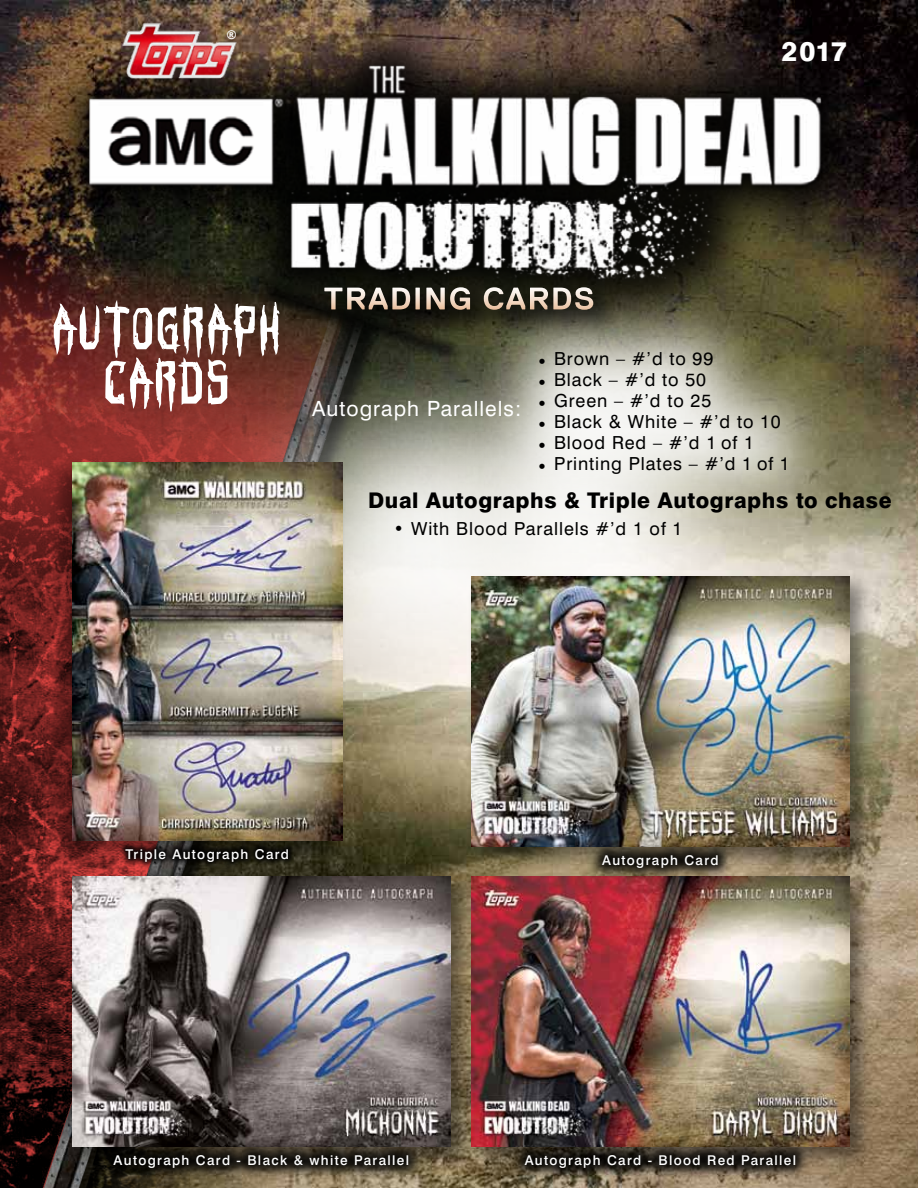
<style>
.page{position:relative;width:918px;height:1188px;background:#fff}
.page>*{position:absolute;margin:0;border:0;box-sizing:border-box;transform-origin:0 0}
.t1{font:700 60px/54px "Horroroid";letter-spacing:.05em;color:#fff;text-align:center}
.t2{font:700 31.2px "Replica Pro";letter-spacing:.05em;color:#fff}
.t3{font:800 27px "Swiss 721 BT";color:#fff}
.t4{font:800 21.6px "Swiss 721 BT";letter-spacing:.025em;color:#000}
.t5{font:21px "Swiss 721 BT";letter-spacing:.05em;color:#fff}
.t6{font:18px "Swiss 721 BT";letter-spacing:.05em;color:#000}
.t7{font:500 13.5px "Swiss 721 BT";letter-spacing:.1em;color:#fff}
.t8{font:900 12px "Arial";color:#fff}
</style>
<div class="page">
<img style="left:0;top:0;width:918px;height:1188px">
<img style="left:0;top:179px;width:476px;height:1009px">
<img style="left:154px;top:333px;width:313px;height:358px">
<img style="left:312px;top:333px;width:544px;height:337px">
<div style="left:46px;top:457px;width:300px;height:408px;background:#000;opacity:.45"></div>
<img style="left:72px;top:462px;width:270px;height:378px">
<div style="left:119px;top:841px;width:177px;height:28px;background:#000;opacity:.9"></div>
<div style="left:467px;top:872px;width:408px;height:300px;background:#000;opacity:.45"></div>
<img style="left:476px;top:877px;width:373px;height:270px">
<div style="left:511px;top:1140px;width:299px;height:42px;background:#000;opacity:.9"></div>
<div style="left:68px;top:872px;width:408px;height:300px;background:#000;opacity:.45"></div>
<img style="left:72px;top:877px;width:378px;height:270px">
<div style="left:100px;top:1140px;width:323px;height:42px;background:#000;opacity:.9"></div>
<div style="left:467px;top:572px;width:408px;height:300px;background:#000;opacity:.45"></div>
<img style="left:471px;top:577px;width:378px;height:270px">
<div style="left:588px;top:841px;width:144px;height:41px;background:#000;opacity:.9"></div>
<div style="left:38px;top:18px;width:833px;height:315px;background:#000;opacity:.85"></div>
<img style="left:75px;top:48px;width:773px;height:277px">
<img style="left:113px;top:18px;width:134px;height:74px">
<div style="left:314px;top:275px;width:311px;height:66px;background:#000;opacity:.75"></div>
<div style="left:474px;top:286px;width:377px;height:251px;background:#fff;opacity:.9"></div>
<p class="t8" style="left:227px;top:26px;width:11px">®</p>
<h3 class="t3" style="left:781px;top:34px;width:67px">2017</h3>
<h1 class="t1" style="left:52px;top:302px;width:230px">AUTOGRAPH<br>CARDS</h1>
<h2 class="t2" style="left:324px;top:281px;width:272px">TRADING CARDS</h2>
<p class="t6" style="left:537px;top:347px;width:178px">• Brown – #’d to 99</p>
<p class="t6" style="left:537px;top:368px;width:171px">• Black – #’d to 50</p>
<p class="t6" style="left:537px;top:389px;width:176px">• Green – #’d to 25</p>
<p class="t6" style="left:537px;top:410px;width:246px">• Black &amp; White – #’d to 10</p>
<p class="t6" style="left:537px;top:431px;width:219px">• Blood Red – #’d 1 of 1</p>
<p class="t6" style="left:537px;top:452px;width:255px">• Printing Plates – #’d 1 of 1</p>
<p class="t4" style="left:368px;top:487px;width:525px">Dual Autographs &amp; Triple Autographs to chase</p>
<p class="t6" style="left:394px;top:518px;width:290px">• With Blood Parallels #’d 1 of 1</p>
<p class="t5" style="left:312px;top:395px;width:211px">Autograph Parallels:</p>
<p class="t7" style="left:126px;top:846px;width:165px">Triple Autograph Card</p>
<p class="t7" style="left:602px;top:852px;width:118px">Autograph Card</p>
<p class="t7" style="left:114px;top:1152px;width:297px">Autograph Card - Black &amp; white Parallel</p>
<p class="t7" style="left:525px;top:1152px;width:273px">Autograph Card - Blood Red Parallel</p>
</div>
